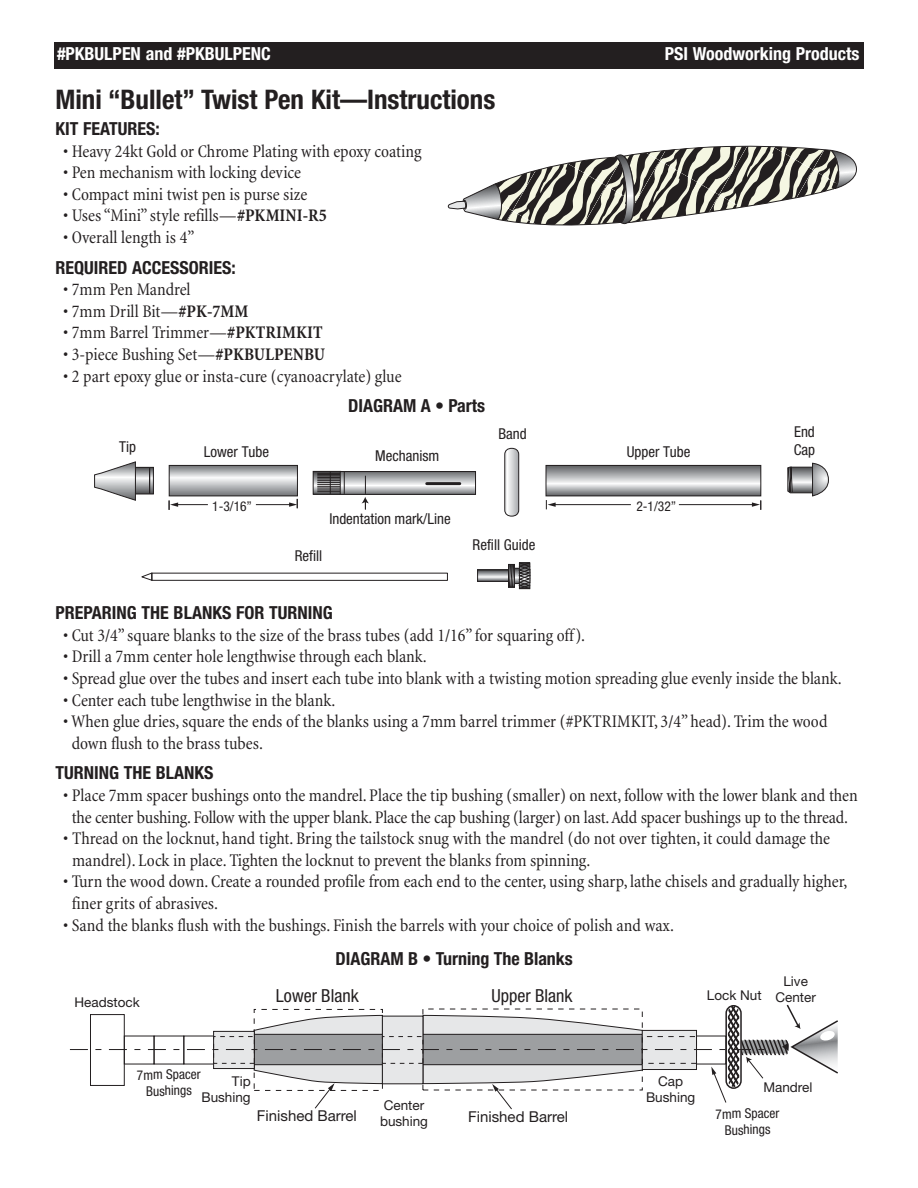
<style>
.page{position:relative;width:918px;height:1188px;background:#fff}
.page>*{position:absolute;margin:0;border:0;box-sizing:border-box;transform-origin:0 0}
.t1{font:700 condensed 27px "Helvetica Neue";color:#231f20}
.t2{font:condensed 18px/21.6px "Minion";color:#231f20}
.t3{font:700 condensed 18px "Helvetica Neue";color:#231f20}
.t4{font:700 condensed 18px "Helvetica Neue";color:#fff}
.t5{font:condensed 18px "Helvetica Neue";color:#231f20}
.t6{font:condensed 15px/18px "Helvetica Neue";color:#231f20}
.t7{font:15px "Helvetica Neue";color:#231f20}
.t8{font:13.5px/16.2px "Helvetica Neue";color:#231f20}
.t9{font:condensed 13.5px/16.2px "Helvetica Neue";color:#231f20;text-align:center}
.s1{font-weight:700}
</style>
<div class="page">
<div style="left:54px;top:42px;width:810px;height:27px;background:#231f20"></div>
<svg style="left:448px;top:145px;width:409px;height:81px"></svg>
<svg style="left:70px;top:1004px;width:768px;height:106px"></svg>
<div style="left:151px;top:573px;width:297px;height:8px;border:1px solid #231f20"></div>
<svg style="left:141px;top:572px;width:12px;height:9px"></svg>
<svg style="left:171px;top:467px;width:125px;height:27px;background:#bcbdbf"></svg>
<div style="left:169px;top:465px;width:129px;height:31px;border:1px solid #231f20"></div>
<svg style="left:548px;top:467px;width:211px;height:27px;background:#b3b4b6"></svg>
<div style="left:546px;top:465px;width:215px;height:31px;border:1px solid #231f20"></div>
<svg style="left:787px;top:462px;width:42px;height:35px"></svg>
<svg style="left:315px;top:473px;width:2px;height:20px"></svg>
<div style="left:313px;top:471px;width:28px;height:24px;border:1px solid #231f20"></div>
<svg style="left:345px;top:473px;width:129px;height:20px;background:#b8b9bb"></svg>
<div style="left:340px;top:471px;width:136px;height:24px;border:1px solid #231f20"></div>
<svg style="left:136px;top:469px;width:16px;height:23px"></svg>
<div style="left:121px;top:467px;width:33px;height:27px;border:1px solid #231f20"></div>
<svg style="left:94px;top:461px;width:42px;height:40px"></svg>
<svg style="left:149px;top:468px;width:1px;height:26px"></svg>
<svg style="left:479px;top:572px;width:29px;height:8px"></svg>
<div style="left:477px;top:570px;width:53px;height:12px;border:1px solid #231f20"></div>
<div style="left:508px;top:564px;width:7px;height:23px;border:1px solid #231f20"></div>
<svg style="left:509px;top:562px;width:22px;height:27px"></svg>
<svg style="left:317px;top:472px;width:28px;height:22px"></svg>
<hr style="left:427px;top:482px;width:33px;height:3px;background:#231f20">
<svg style="left:505px;top:448px;width:14px;height:68px"></svg>
<div style="left:504px;top:448px;width:15px;height:69px;border:1px solid #231f20;border-radius:7px"></div>
<svg style="left:362px;top:476px;width:7px;height:33px"></svg>
<hr style="left:679px;top:505px;width:74px;height:1px;background:#e1e1e1">
<hr style="left:679px;top:504px;width:74px;height:1px;background:#231f20">
<hr style="left:554px;top:505px;width:77px;height:1px;background:#e1e1e1">
<hr style="left:554px;top:504px;width:77px;height:1px;background:#231f20">
<svg style="left:752px;top:500px;width:9px;height:10px"></svg>
<svg style="left:546px;top:500px;width:10px;height:9px"></svg>
<hr style="left:256px;top:505px;width:35px;height:1px;background:#e1e1e1">
<hr style="left:256px;top:504px;width:35px;height:1px;background:#231f20">
<hr style="left:177px;top:505px;width:31px;height:1px;background:#e1e1e1">
<hr style="left:177px;top:504px;width:31px;height:1px;background:#231f20">
<svg style="left:289px;top:499px;width:9px;height:9px"></svg>
<svg style="left:169px;top:501px;width:9px;height:9px"></svg>
<p class="t4" style="left:57px;top:47px;width:215px">#PKBULPEN and #PKBULPENC</p>
<p class="t4" style="left:665px;top:47px;width:196px">PSI Woodworking Products</p>
<h1 class="t1" style="left:55px;top:90px;width:441px">Mini “Bullet” Twist Pen Kit—Instructions</h1>
<p class="t3" style="left:55px;top:122px;width:106px">KIT FEATURES:</p>
<p class="t2" style="left:63px;top:142px;width:360px">• Heavy 24kt Gold or Chrome Plating with epoxy coating</p>
<p class="t2" style="left:63px;top:163px;width:240px">• Pen mechanism with locking device</p>
<p class="t2" style="left:63px;top:185px;width:246px">• Compact mini twist pen is purse size</p>
<p class="t2" style="left:63px;top:206px;width:265px">• Uses “Mini” style refills—<span class="s1">#PKMINI-R5</span></p>
<p class="t2" style="left:63px;top:228px;width:133px">• Overall length is 4”</p>
<p class="t3" style="left:55px;top:261px;width:182px">REQUIRED ACCESSORIES:</p>
<p class="t2" style="left:63px;top:280px;width:129px">• 7mm Pen Mandrel</p>
<p class="t2" style="left:63px;top:302px;width:187px">• 7mm Drill Bit—<span class="s1">#PK-7MM</span></p>
<p class="t2" style="left:63px;top:323px;width:261px">• 7mm Barrel Trimmer—<span class="s1">#PKTRIMKIT</span></p>
<p class="t2" style="left:63px;top:345px;width:264px">• 3-piece Bushing Set—<span class="s1">#PKBULPENBU</span></p>
<p class="t2" style="left:63px;top:367px;width:340px">• 2 part epoxy glue or insta-cure (cyanoacrylate) glue</p>
<p class="t6" style="left:119px;top:439px;width:18px">Tip</p>
<p class="t6" style="left:204px;top:444px;width:67px">Lower Tube</p>
<p class="t3" style="left:348px;top:399px;width:139px">DIAGRAM A • Parts</p>
<p class="t6" style="left:375px;top:448px;width:66px">Mechanism</p>
<p class="t6" style="left:498px;top:426px;width:30px">Band</p>
<p class="t6" style="left:794px;top:424px;width:23px">End<br>Cap</p>
<p class="t6" style="left:627px;top:444px;width:65px">Upper Tube</p>
<p class="t9" style="left:212px;top:499px;width:41px">1-3/16”</p>
<p class="t9" style="left:636px;top:499px;width:41px">2-1/32”</p>
<p class="t6" style="left:329px;top:511px;width:123px">Indentation mark/Line</p>
<p class="t6" style="left:295px;top:548px;width:29px">Refill</p>
<p class="t6" style="left:473px;top:537px;width:64px">Refill Guide</p>
<p class="t3" style="left:55px;top:606px;width:279px">PREPARING THE BLANKS FOR TURNING</p>
<p class="t2" style="left:63px;top:626px;width:524px">• Cut 3/4” square blanks to the size of the brass tubes (add 1/16” for squaring off).</p>
<p class="t2" style="left:63px;top:647px;width:365px">• Drill a 7mm center hole lengthwise through each blank.</p>
<p class="t2" style="left:63px;top:669px;width:780px">• Spread glue over the tubes and insert each tube into blank with a twisting motion spreading glue evenly inside the blank.</p>
<p class="t2" style="left:63px;top:691px;width:274px">• Center each tube lengthwise in the blank.</p>
<p class="t2" style="left:72px;top:712px;width:757px;text-indent:-9px">• When glue dries, square the ends of the blanks using a 7mm barrel trimmer (#PKTRIMKIT, 3/4” head). Trim the wood down flush to the brass tubes.</p>
<p class="t3" style="left:55px;top:767px;width:160px">TURNING THE BLANKS</p>
<p class="t2" style="left:63px;top:786px;width:796px;text-align:center">• Place 7mm spacer bushings onto the mandrel. Place the tip bushing (smaller) on next, follow with the lower blank and then the center bushing. Follow with the upper blank. Place the cap bushing (larger) on last.Add spacer bushings up to the thread.</p>
<p class="t2" style="left:72px;top:829px;width:760px;text-indent:-9px">• Thread on the locknut, hand tight. Bring the tailstock snug with the mandrel (do not over tighten, it could damage the mandrel). Lock in place. Tighten the locknut to prevent the blanks from spinning.</p>
<p class="t2" style="left:72px;top:872px;width:777px;text-indent:-9px">• Turn the wood down. Create a rounded profile from each end to the center, using sharp, lathe chisels and gradually higher, finer grits of abrasives.</p>
<p class="t2" style="left:63px;top:916px;width:612px">• Sand the blanks flush with the bushings. Finish the barrels with your choice of polish and wax.</p>
<p class="t3" style="left:335px;top:952px;width:239px">DIAGRAM B • Turning The Blanks</p>
<p class="t8" style="left:74px;top:995px;width:67px">Headstock</p>
<p class="t5" style="left:276px;top:989px;width:84px">Lower Blank</p>
<p class="t5" style="left:492px;top:989px;width:82px">Upper Blank</p>
<p class="t9" style="left:137px;top:1068px;width:65px;rotate:-1deg">7mm Spacer<br>Bushings</p>
<p class="t8" style="left:201px;top:1074px;width:51px;text-align:right">Tip<br>Bushing</p>
<p class="t8" style="left:380px;top:1098px;width:50px">Center bushing</p>
<p class="t7" style="left:257px;top:1110px;width:102px">Finished Barrel</p>
<p class="t7" style="left:468px;top:1111px;width:102px">Finished Barrel</p>
<p class="t8" style="left:707px;top:975px;width:111px;line-height:14.2px;text-indent:77px">Live<br>Lock Nut Center</p>
<p class="t8" style="left:646px;top:1074px;width:51px;text-align:center">Cap<br>Bushing</p>
<p class="t8" style="left:763px;top:1080px;width:51px">Mandrel</p>
<p class="t9" style="left:715px;top:1107px;width:65px;rotate:-1deg">7mm Spacer<br>Bushings</p>
</div>
